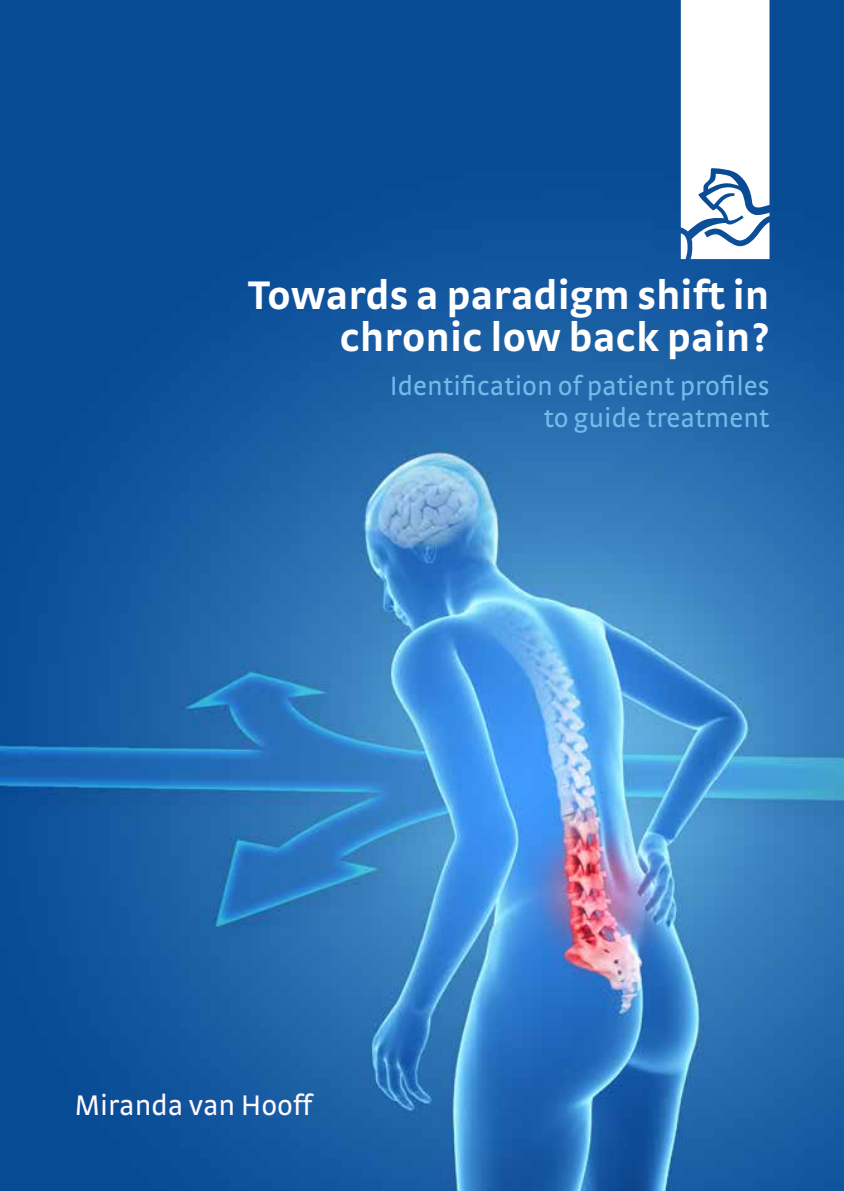
<style>
.page{position:relative;width:844px;height:1191px;background:#fff}
.page>*{position:absolute;margin:0;border:0;box-sizing:border-box;transform-origin:0 0}
.t1{font:700 42px/42px "Strada OT";color:#fff;text-align:right}
.t2{font:29.75px "Strada OT";color:#fef8fc}
.t3{font:28px/31.5px "Strada OT";color:#6ebdea;text-align:right}
</style>
<div class="page">
<img style="left:0;top:0;width:843px;height:1191px">
<svg style="left:680px;top:0;width:89px;height:259px"></svg>
<h1 class="t1" style="left:248px;top:273px;width:523px">Towards a paradigm shift in chronic low back pain?</h1>
<p class="t3" style="left:390px;top:370px;width:381px">Identification of patient profiles to guide treatment</p>
<p class="t2" style="left:74px;top:1088px;width:239px">Miranda van Hooff</p>
</div>
